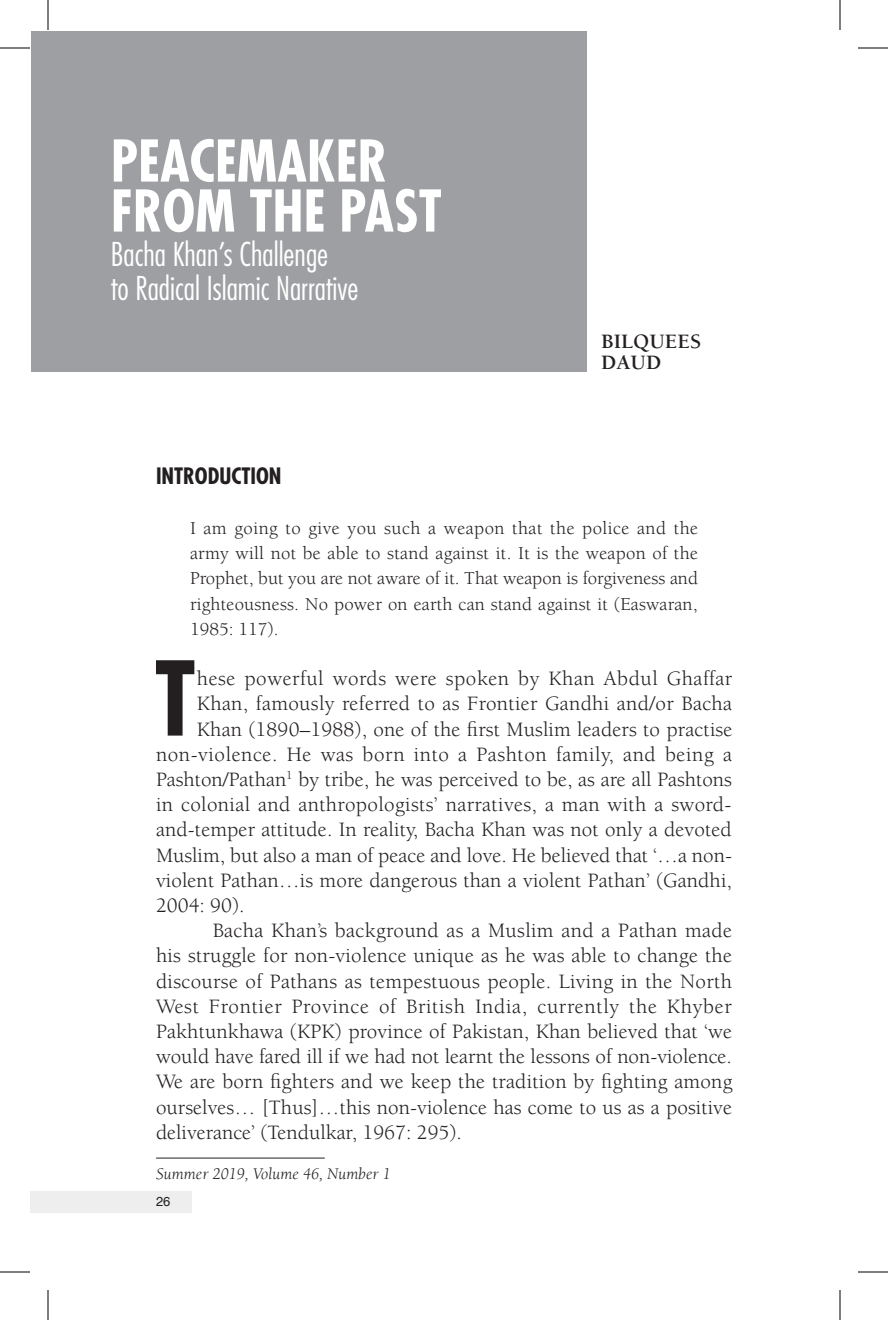
<style>
.page{position:relative;width:888px;height:1320px;background:#fff}
.page>*{position:absolute;margin:0;border:0;box-sizing:border-box;transform-origin:0 0}
.Drop_cap_para{font:700 condensed 100px "Futura";color:#231f20}
.chapter_title__verso{font:700 condensed 56px/50px "Futura";color:#fff}
.chapter_sub-title__v{font:300 condensed 32px/34px "Futura";color:#fff}
.A_head{font:700 condensed 22px "Futura";color:#231f20}
.Body_txt{font:21px/25.2px "Berkeley";color:#231f20;text-align:justify}
.Drop_cap_para-2{font:21px "Berkeley";letter-spacing:.005em;color:#231f20}
.Drop_cap_para-3{font:21px "Berkeley";letter-spacing:.025em;color:#231f20}
.author__verso{font:700 21px/21.6px "Berkeley";letter-spacing:.01em;color:#231f20}
.Floating_txt{font:18.8px/25.2px "Berkeley";letter-spacing:.01em;color:#231f20;text-align:justify}
.t1{font:italic 16.8px "Berkeley";color:#231f20}
.t2{font:13px "Helvetica";color:#231f20}
</style>
<div class="page">
<div style="left:31px;top:1191px;width:161px;height:22px;background:#eeeeef"></div>
<div style="left:31px;top:31px;width:556px;height:340px;background:#9d9fa2"></div>
<hr style="left:156px;top:1158px;width:169px;height:1px;background:#231f20">
<hr style="left:0;top:48px;width:30px;height:1px;background:#000">
<hr style="left:858px;top:48px;width:30px;height:1px;background:#000">
<hr style="left:0;top:1272px;width:30px;height:1px;background:#000">
<hr style="left:858px;top:1272px;width:30px;height:1px;background:#000">
<hr style="left:48px;top:0;width:1px;height:30px;background:#000">
<hr style="left:48px;top:1290px;width:1px;height:30px;background:#000">
<hr style="left:840px;top:0;width:1px;height:30px;background:#000">
<hr style="left:840px;top:1290px;width:1px;height:30px;background:#000">
<p class="chapter_title__verso" style="left:111px;top:136px;width:333px">PEACEMAKER<br>FROM THE PAST</p>
<p class="chapter_sub-title__v" style="left:111px;top:237px;width:249px">Bacha Khan’s Challenge<br>to Radical Islamic Narrative</p>
<p class="author__verso" style="left:601px;top:331px;width:102px">BILQUEES<br>DAUD</p>
<p class="A_head" style="left:156px;top:462px;width:127px">INTRODUCTION</p>
<p class="Floating_txt" style="left:190px;top:516px;width:510px">I am going to give you such a weapon that the police and the army will not be able to stand against it. It is the weapon of the Prophet, but you are not aware of it. That weapon is forgiveness and righteousness. No power on earth can stand against it (Easwaran, 1985: 117).</p>
<p class="Drop_cap_para" style="left:154px;top:637px;width:43px">T</p>
<p class="Drop_cap_para-3" style="left:197px;top:668px;width:537px">hese powerful words were spoken by Khan Abdul Ghaffar</p>
<p class="Drop_cap_para-2" style="left:197px;top:693px;width:537px">Khan, famously referred to as Frontier Gandhi and/or Bacha</p>
<p class="Drop_cap_para-2" style="left:197px;top:718px;width:537px">Khan (1890–1988), one of the first Muslim leaders to practise</p>
<p class="Drop_cap_para-3" style="left:156px;top:743px;width:577px">non-violence. He was born into a Pashton family, and being a</p>
<p class="Drop_cap_para-2" style="left:156px;top:768px;width:578px">Pashton/Pathan<sup>1</sup> by tribe, he was perceived to be, as are all Pashtons</p>
<p class="Drop_cap_para-2" style="left:156px;top:794px;width:577px">in colonial and anthropologists’ narratives, a man with a sword-</p>
<p class="Drop_cap_para-2" style="left:156px;top:819px;width:577px">and-temper attitude. In reality, Bacha Khan was not only a devoted</p>
<p class="Drop_cap_para-2" style="left:156px;top:844px;width:578px">Muslim, but also a man of peace and love. He believed that ‘…a non-</p>
<p class="Drop_cap_para-2" style="left:156px;top:869px;width:578px">violent Pathan…is more dangerous than a violent Pathan’ (Gandhi,</p>
<p class="Drop_cap_para-2" style="left:156px;top:894px;width:90px">2004: 90).</p>
<p class="Body_txt" style="left:156px;top:918px;width:578px;text-indent:57px">Bacha Khan’s background as a Muslim and a Pathan made his struggle for non-violence unique as he was able to change the discourse of Pathans as tempestuous people. Living in the North West Frontier Province of British India, currently the Khyber Pakhtunkhawa (KPK) province of Pakistan, Khan believed that ‘we would have fared ill if we had not learnt the lessons of non-violence.<br>We are born fighters and we keep the tradition by fighting among ourselves… [Thus]…this non-violence has come to us as a positive deliverance’ (Tendulkar, 1967: 295).</p>
<p class="t1" style="left:156px;top:1165px;width:236px">Summer 2019, Volume 46, Number 1</p>
<p class="t2" style="left:156px;top:1194px;width:16px">26</p>
</div>
